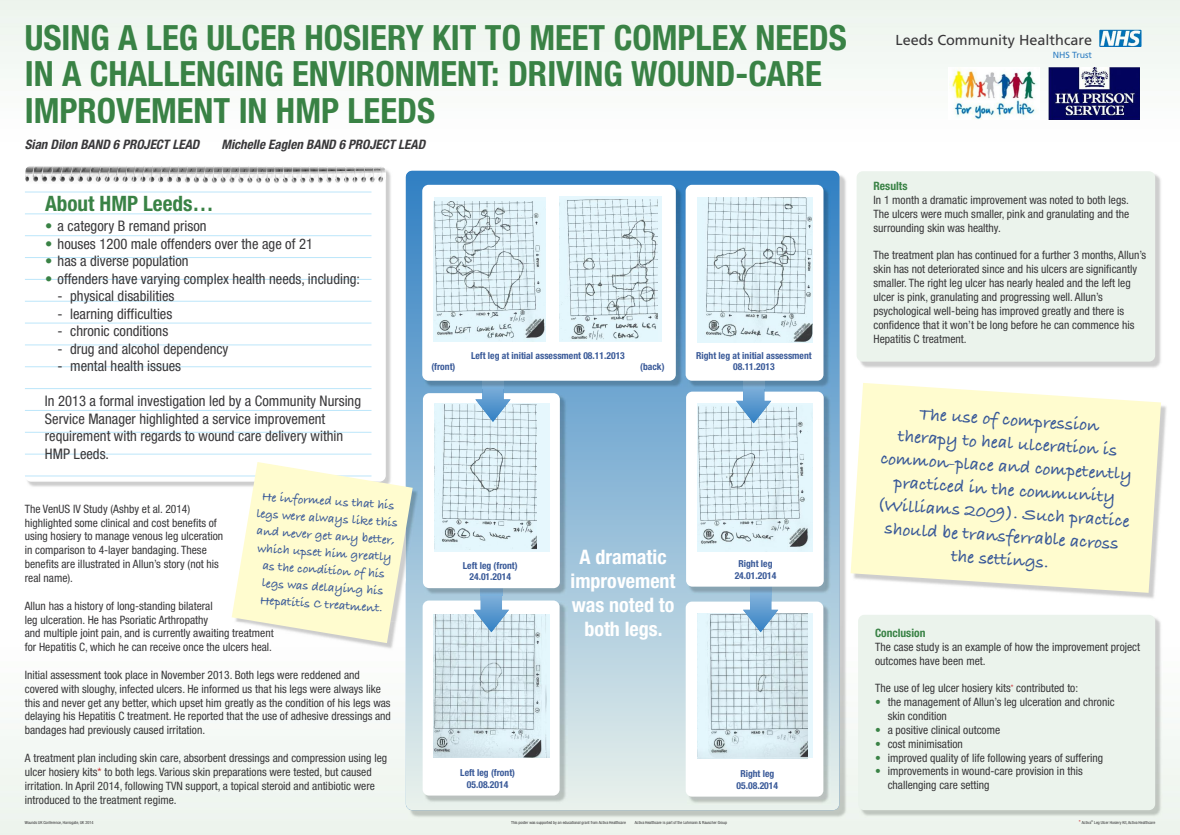
<style>
.page{position:relative;width:1180px;height:835px;background:#fff}
.page>*{position:absolute;margin:0;border:0;box-sizing:border-box;transform-origin:0 0}
.t1{font:700 condensed 34.79px/36.7px "Helvetica Neue";color:#398245}
.t2{font:700 condensed 21.21px "Helvetica Neue";color:#398245}
.t3{font:700 condensed 20.02px/24px "Helvetica Neue";color:#fff;text-align:center}
.t4{font:18.2px/23.3px "Bradley Hand ITCTT Bold";color:#395998;text-align:center}
.t5{font:condensed 14.56px/17.5px "Helvetica Neue";color:#39383a}
.t6{font:14.42px "Frutiger";color:#39383a}
.t7{font:italic 700 condensed 13.05px "Helvetica Neue";color:#39383a}
.t8{font:12.77px/17.2px "Bradley Hand ITCTT Bold";color:#395998;text-align:center}
.t9{font:condensed 11.51px/13.8px "Helvetica Neue";color:#39383a}
.t10{font:700 condensed 11.51px "Helvetica Neue";color:#398245}
.t11{font:700 condensed 9.62px/11.5px "Helvetica Neue";color:#395998;text-align:center}
.t12{font:8.86px "Frutiger";letter-spacing:-.005em;color:#307fc3}
.t13{font:condensed 4.2px "Helvetica Neue";color:#39383a}
.s1{color:#398245}
.s2{color:#cc3a3d}
.s3{font-size:5.6px;color:#cc3a3d}
</style>
<div class="page">
<img style="left:408px;top:173px;width:440px;height:645px">
<div style="left:406px;top:171px;width:433px;height:639px;background:linear-gradient(to bottom,#307fc3,#eaf2ec);border-radius:6px"></div>
<img style="left:687px;top:603px;width:144px;height:201px">
<div style="left:686px;top:601px;width:137px;height:195px;background:#fff;border-radius:6px"></div>
<svg style="left:807px;top:613px;width:5px;height:145px"></svg>
<img style="left:697px;top:613px;width:110px;height:145px">
<img style="left:424px;top:602px;width:143px;height:200px">
<div style="left:423px;top:600px;width:136px;height:195px;background:#fff;border-radius:6px"></div>
<img style="left:434px;top:614px;width:115px;height:143px">
<svg style="left:474px;top:595px;width:35px;height:37px"></svg>
<svg style="left:743px;top:594px;width:35px;height:38px"></svg>
<img style="left:424px;top:394px;width:143px;height:201px">
<img style="left:481px;top:588px;width:21px;height:7px">
<div style="left:423px;top:393px;width:137px;height:195px;background:#fff;border-radius:6px"></div>
<div style="left:434px;top:403px;width:115px;height:149px;background:#e6f7fd"></div>
<img style="left:434px;top:404px;width:102px;height:145px">
<img style="left:687px;top:393px;width:144px;height:201px">
<img style="left:750px;top:586px;width:21px;height:8px">
<div style="left:686px;top:391px;width:137px;height:195px;background:#fff;border-radius:6px"></div>
<img style="left:697px;top:405px;width:115px;height:146px">
<svg style="left:475px;top:388px;width:35px;height:34px"></svg>
<svg style="left:736px;top:388px;width:35px;height:35px"></svg>
<div style="left:0;top:0;width:1180px;height:120px;background:#f3f8f4"></div>
<img style="left:27px;top:170px;width:364px;height:317px">
<div style="left:25px;top:167px;width:361px;height:314px;background:#fff;border-radius:6px"></div>
<svg style="left:25px;top:191px;width:346px;height:290px"></svg>
<img style="left:25px;top:166px;width:361px;height:18px">
<img style="left:1048px;top:68px;width:91px;height:52px">
<div style="left:948px;top:68px;width:91px;height:52px;background:#fff"></div>
<img style="left:949px;top:68px;width:88px;height:52px">
<img style="left:1099px;top:30px;width:42px;height:17px">
<img style="left:859px;top:617px;width:303px;height:200px">
<div style="left:858px;top:614px;width:297px;height:196px;background:#ebf3ec;border-radius:6px"></div>
<img style="left:687px;top:186px;width:144px;height:202px">
<img style="left:743px;top:380px;width:21px;height:8px">
<div style="left:685px;top:185px;width:138px;height:195px;background:#fff;border-radius:6px"></div>
<img style="left:423px;top:186px;width:260px;height:202px">
<img style="left:482px;top:380px;width:21px;height:8px">
<div style="left:422px;top:185px;width:254px;height:195px;background:#fff;border-radius:6px"></div>
<img style="left:697px;top:198px;width:115px;height:144px">
<div style="left:434px;top:197px;width:111px;height:144px;background:#e6f7fd"></div>
<img style="left:434px;top:201px;width:111px;height:138px">
<div style="left:560px;top:197px;width:102px;height:145px;background:#e6f7fd"></div>
<img style="left:561px;top:200px;width:97px;height:140px">
<img style="left:1060px;top:406px;width:107px;height:192px">
<svg style="left:850px;top:383px;width:311px;height:209px;background:#fdfad3"></svg>
<img style="left:859px;top:174px;width:302px;height:194px">
<div style="left:856px;top:171px;width:299px;height:190px;background:#ebf3ec;border-radius:6px"></div>
<img style="left:355px;top:643px;width:39px;height:7px">
<img style="left:413px;top:487px;width:8px;height:92px">
<svg style="left:232px;top:462px;width:181px;height:181px"></svg>
<h1 class="t1" style="left:25px;top:22px;width:823px">USING A LEG ULCER HOSIERY KIT TO MEET COMPLEX NEEDS<br>IN A CHALLENGING ENVIRONMENT: DRIVING WOUND-CARE<br>IMPROVEMENT IN HMP LEEDS</h1>
<p class="t7" style="left:25px;top:140px;width:176px">Sian Dilon BAND 6 PROJECT LEAD</p>
<p class="t7" style="left:221px;top:140px;width:205px">Michelle Eaglen BAND 6 PROJECT LEAD</p>
<h2 class="t2" style="left:45px;top:195px;width:170px">About HMP Leeds…</h2>
<p class="t5" style="left:45px;top:218px;width:163px"><span class="s1">•</span> a category B remand prison</p>
<p class="t5" style="left:45px;top:236px;width:269px"><span class="s1">•</span> houses 1200 male offenders over the age of 21</p>
<p class="t5" style="left:45px;top:253px;width:145px"><span class="s1">•</span> has a diverse population</p>
<p class="t5" style="left:45px;top:271px;width:316px"><span class="s1">•</span> offenders have varying complex health needs, including:</p>
<p class="t5" style="left:58px;top:288px;width:118px">- physical disabilities</p>
<p class="t5" style="left:58px;top:306px;width:116px">- learning difficulties</p>
<p class="t5" style="left:58px;top:323px;width:112px">- chronic conditions</p>
<p class="t5" style="left:58px;top:341px;width:172px">- drug and alcohol dependency</p>
<p class="t5" style="left:58px;top:358px;width:125px">- mental health issues</p>
<p class="t5" style="left:45px;top:393px;width:318px">In 2013 a formal investigation led by a Community Nursing Service Manager highlighted a service improvement requirement with regards to wound care delivery within HMP Leeds.</p>
<p class="t8" style="left:258px;top:487px;width:143px;rotate:4deg">He informed us that his legs were always like this and never get any better, which upset him greatly as the condition of his legs was delaying his<br>Hepatitis C treatment.</p>
<p class="t9" style="left:25px;top:502px;width:200px">The VenUS lV Study (Ashby et al. 2014) highlighted some clinical and cost benefits of using hosiery to manage venous leg ulceration in comparison to 4-layer bandaging. These benefits are illustrated in Allun’s story (not his real name).</p>
<p class="t9" style="left:25px;top:599px;width:250px">Allun has a history of long-standing bilateral<br>leg ulceration. He has Psoriatic Arthropathy<br>and multiple joint pain, and is currently awaiting treatment for Hepatitis C, which he can receive once the ulcers heal.</p>
<p class="t9" style="left:25px;top:668px;width:368px">Initial assessment took place in November 2013. Both legs were reddened and covered with sloughy, infected ulcers. He informed us that his legs were always like this and never get any better, which upset him greatly as the condition of his legs was delaying his Hepatitis C treatment. He reported that the use of adhesive dressings and bandages had previously caused irritation.</p>
<p class="t9" style="left:25px;top:751px;width:364px">A treatment plan including skin care, absorbent dressings and compression using leg ulcer hosiery kits<span class="s2">*</span> to both legs. Various skin preparations were tested, but caused irritation. In April 2014, following TVN support, a topical steroid and antibiotic were introduced to the treatment regime.</p>
<p class="t11" style="left:471px;top:350px;width:155px">Left leg at initial assessment 08.11.2013</p>
<p class="t11" style="left:431px;top:362px;width:26px">(front)</p>
<p class="t11" style="left:640px;top:362px;width:26px">(back)</p>
<p class="t11" style="left:696px;top:350px;width:117px">Right leg at initial assessment<br>08.11.2013</p>
<h3 class="t3" style="left:570px;top:546px;width:106px">A dramatic improvement was noted to both legs.</h3>
<p class="t11" style="left:463px;top:560px;width:56px">Left leg (front)<br>24.01.2014</p>
<p class="t11" style="left:734px;top:558px;width:43px">Right leg<br>24.01.2014</p>
<p class="t11" style="left:460px;top:767px;width:56px">Left leg (front)<br>05.08.2014</p>
<p class="t11" style="left:736px;top:768px;width:43px">Right leg<br>05.08.2014</p>
<p class="t6" style="left:895px;top:34px;width:198px">Leeds Community Healthcare</p>
<p class="t12" style="left:1052px;top:51px;width:41px">NHS Trust</p>
<p class="t10" style="left:873px;top:182px;width:35px">Results</p>
<p class="t9" style="left:873px;top:194px;width:257px;text-align:justify">In 1 month a dramatic improvement was noted to both legs.<br>The ulcers were much smaller, pink and granulating and the surrounding skin was healthy.</p>
<p class="t9" style="left:873px;top:249px;width:274px">The treatment plan has continued for a further 3 months, Allun’s skin has not deteriorated since and his ulcers are significantly smaller. The right leg ulcer has nearly healed and the left leg ulcer is pink, granulating and progressing well. Allun’s psychological well-being has improved greatly and there is confidence that it won’t be long before he can commence his Hepatitis C treatment.</p>
<h3 class="t4" style="left:884px;top:398px;width:255px;rotate:4deg">The use of compression<br>therapy to heal ulceration is common-place and competently practiced in the community (Williams 2009). Such practice should be transferrable across the settings.</h3>
<p class="t10" style="left:875px;top:628px;width:52px">Conclusion</p>
<p class="t9" style="left:875px;top:640px;width:266px">The case study is an example of how the improvement project outcomes have been met.</p>
<p class="t9" style="left:875px;top:682px;width:205px">The use of leg ulcer hosiery kits<sup>*</sup> contributed to:</p>
<p class="t9" style="left:887px;top:696px;width:228px;text-indent:-13px"><span class="s1">•</span> the management of Allun’s leg ulceration and chronic skin condition</p>
<p class="t9" style="left:875px;top:723px;width:127px"><span class="s1">•</span> a positive clinical outcome</p>
<p class="t9" style="left:875px;top:737px;width:89px"><span class="s1">•</span> cost minimisation</p>
<p class="t9" style="left:875px;top:751px;width:229px"><span class="s1">•</span> improved quality of life following years of suffering</p>
<p class="t9" style="left:887px;top:765px;width:197px;text-indent:-13px"><span class="s1">•</span> improvements in wound-care provision in this challenging care setting</p>
<p class="t13" style="left:25px;top:820px;width:70px">Wounds UK Conference, Harrogate, UK 2014</p>
<p class="t13" style="left:511px;top:820px;width:116px">This poster was supported by an educational grant from Activa Healthcare</p>
<p class="t13" style="left:635px;top:820px;width:94px">Activa Healthcare is part of the Lohmann &amp; Rauscher Group</p>
<p class="t13" style="left:1079px;top:820px;width:78px"><span class="s3">*</span> Activa<sup>®</sup> Leg Ulcer Hosiery Kit, Activa Healthcare</p>
</div>
